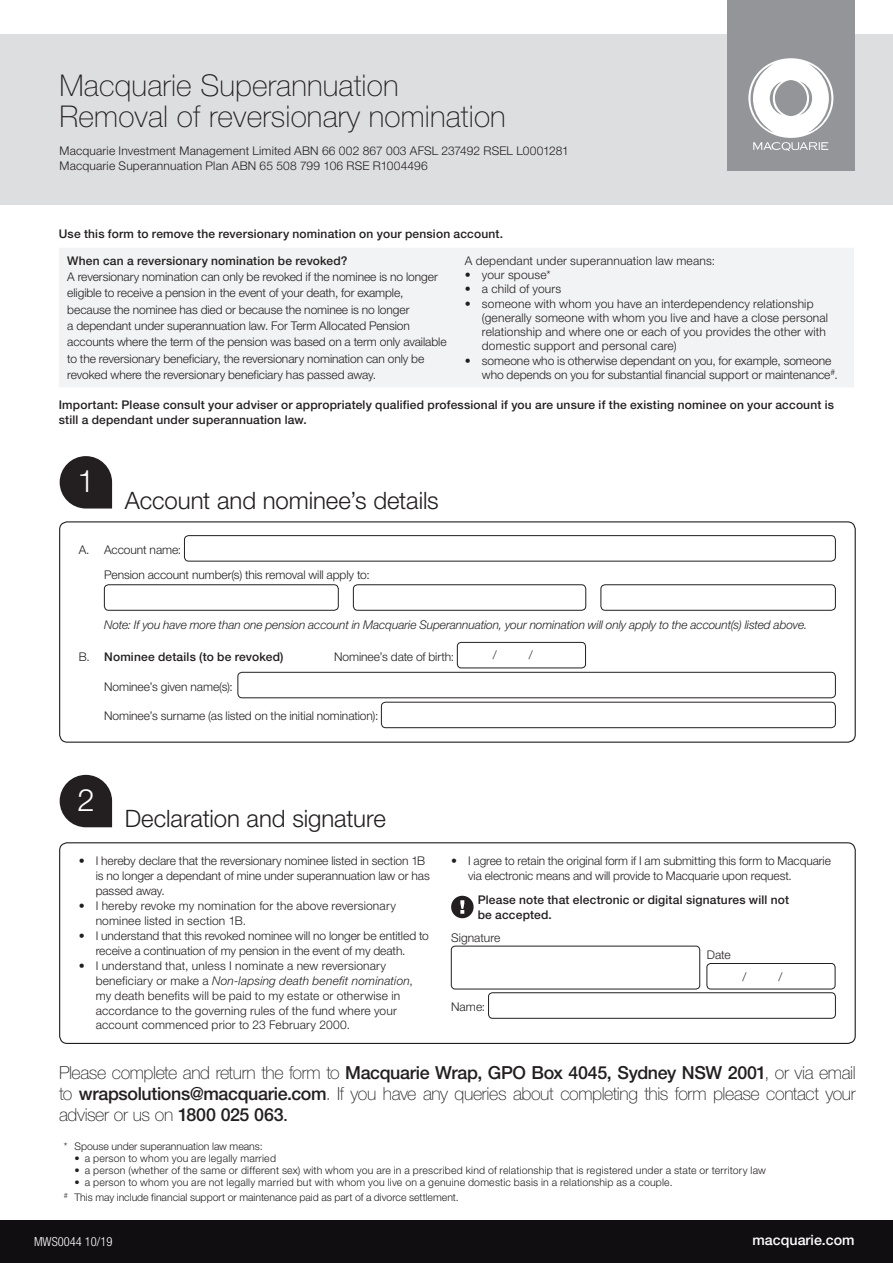
<style>
.page{position:relative;width:893px;height:1263px;background:#fff}
.page>*{position:absolute;margin:0;border:0;box-sizing:border-box;transform-origin:0 0}
.t1{font:300 30.9px "Helvetica Neue LT Std";color:#fff}
.t2{font:100 30px/31.5px "Helvetica Neue LT Std";letter-spacing:.005em;color:#231f20}
.t3{font:300 24px "Helvetica Neue LT Std";letter-spacing:-.005em;color:#231f20}
.t4{font:100 18px/21px "Helvetica Neue LT Std";letter-spacing:-.025em;color:#231f20;text-align:justify}
.t5{font:500 14.25px "Helvetica Neue LT Std";color:#fff}
.t6{font:300 condensed 12.6px "Helvetica Neue LT Std";color:#fff}
.t7{font:300 12px/16.4px "Helvetica Neue LT Std";letter-spacing:-.005em;color:#231f20}
.t8{font:300 12px/14.5px "Helvetica Neue LT Std";letter-spacing:.015em;color:#231f20}
.t9{font:500 12px/15px "Helvetica Neue LT Std";letter-spacing:.015em;color:#231f20}
.t10{font:italic 300 12px "Helvetica Neue LT Std";letter-spacing:-.005em;color:#231f20}
.t11{font:300 10.5px/15px "Helvetica Neue LT Std";letter-spacing:.015em;color:#231f20}
.s1{font-weight:300}
.s2{font-style:italic}
.s3{font-weight:500}
.s4{font-weight:400}
</style>
<div class="page">
<div style="left:0;top:34px;width:893px;height:170px;background:#dddee0"></div>
<div style="left:727px;top:0;width:128px;height:170px;background:#939598"></div>
<svg style="left:748px;top:58px;width:85px;height:93px"></svg>
<div style="left:59px;top:521px;width:797px;height:222px;border:1px solid #231f20;border-radius:8px"></div>
<svg style="left:60px;top:456px;width:52px;height:52px;background:#454142"></svg>
<div style="left:184px;top:535px;width:652px;height:26px;border:1px solid #231f20;border-radius:4px"></div>
<div style="left:104px;top:585px;width:234px;height:25px;border:1px solid #231f20;border-radius:4px"></div>
<div style="left:353px;top:585px;width:233px;height:25px;border:1px solid #231f20;border-radius:4px"></div>
<div style="left:601px;top:585px;width:235px;height:25px;border:1px solid #231f20;border-radius:4px"></div>
<div style="left:457px;top:642px;width:129px;height:26px;border:1px solid #231f20;border-radius:4px"></div>
<div style="left:238px;top:672px;width:598px;height:26px;border:1px solid #231f20;border-radius:4px"></div>
<div style="left:381px;top:702px;width:455px;height:26px;border:1px solid #231f20;border-radius:4px"></div>
<div style="left:59px;top:248px;width:795px;height:139px;background:#f2f3f4"></div>
<div style="left:59px;top:842px;width:797px;height:202px;border:1px solid #231f20;border-radius:8px"></div>
<svg style="left:60px;top:775px;width:52px;height:52px;background:#444142"></svg>
<div style="left:0;top:1220px;width:893px;height:43px;background:#110e11"></div>
<div style="left:451px;top:896px;width:23px;height:22px;background:#231f20;border-radius:50%"></div>
<svg style="left:460px;top:900px;width:4px;height:14px"></svg>
<div style="left:451px;top:946px;width:249px;height:43px;border:1px solid #231f20;border-radius:4px"></div>
<div style="left:707px;top:963px;width:128px;height:26px;border:1px solid #231f20;border-radius:4px"></div>
<div style="left:488px;top:992px;width:348px;height:26px;border:1px solid #231f20;border-radius:4px"></div>
<h2 class="t2" style="left:60px;top:69px;width:448px">Macquarie Superannuation<br>Removal of reversionary nomination</h2>
<p class="t8" style="left:60px;top:143px;width:511px;line-height:15px">Macquarie Investment Management Limited ABN 66 002 867 003 AFSL 237492 RSEL L0001281<br>Macquarie Superannuation Plan ABN 65 508 799 106 RSE R1004496</p>
<p class="t9" style="left:59px;top:226px;width:446px">Use this form to remove the reversionary nomination on your pension account.</p>
<p class="t9" style="left:67px;top:253px;width:282px">When can a reversionary nomination be revoked?</p>
<p class="t7" style="left:67px;top:268px;width:381px">A reversionary nomination can only be revoked if the nominee is no longer eligible to receive a pension in the event of your death, for example, because the nominee has died or because the nominee is no longer<br>a dependant under superannuation law. For Term Allocated Pension accounts where the term of the pension was based on a term only available to the reversionary beneficiary, the reversionary nomination can only be revoked where the reversionary beneficiary has passed away.</p>
<p class="t8" style="left:465px;top:253px;width:252px">A dependant under superannuation law means:</p>
<p class="t8" style="left:465px;top:267px;width:87px">• your spouse*</p>
<p class="t8" style="left:465px;top:282px;width:98px">• a child of yours</p>
<p class="t8" style="left:482px;top:296px;width:348px;text-indent:-17px">• someone with whom you have an interdependency relationship (generally someone with whom you live and have a close personal relationship and where one or each of you provides the other with domestic support and personal care)</p>
<p class="t7" style="left:482px;top:353px;width:358px;line-height:14.2px;text-indent:-17px">• someone who is otherwise dependant on you, for example, someone who depends on you for substantial financial support or maintenance<sup>#</sup>.</p>
<p class="t9" style="left:59px;top:397px;width:777px">Important: Please consult your adviser or appropriately qualified professional if you are unsure if the existing nominee on your account is still a dependant under superannuation law.</p>
<h1 class="t1" style="left:78px;top:462px;width:19px">1</h1>
<h3 class="t3" style="left:125px;top:485px;width:315px">Account and nominee’s details</h3>
<p class="t7" style="left:104px;top:536px;width:267px;line-height:25.7px;text-indent:-26px">A. Account name:<br>Pension account number(s) this removal will apply to:</p>
<p class="t10" style="left:104px;top:617px;width:705px">Note: If you have more than one pension account in Macquarie Superannuation, your nomination will only apply to the account(s) listed above.</p>
<p class="t9" style="left:79px;top:649px;width:206px"><span class="s1">B.</span> Nominee details (to be revoked)</p>
<p class="t7" style="left:334px;top:648px;width:122px">Nominee’s date of birth:</p>
<p class="t7" style="left:493px;top:647px;width:5px">/</p>
<p class="t7" style="left:529px;top:647px;width:5px">/</p>
<p class="t7" style="left:104px;top:678px;width:130px">Nominee’s given name(s):</p>
<p class="t7" style="left:104px;top:708px;width:276px">Nominee’s surname (as listed on the initial nomination):</p>
<h1 class="t1" style="left:78px;top:781px;width:19px">2</h1>
<h3 class="t3" style="left:125px;top:804px;width:262px">Declaration and signature</h3>
<p class="t7" style="left:96px;top:853px;width:336px;line-height:15px;text-indent:-17px">• I hereby declare that the reversionary nominee listed in section 1B is no longer a dependant of mine under superannuation law or has passed away.</p>
<p class="t8" style="left:96px;top:898px;width:302px;line-height:15px;text-indent:-17px">• I hereby revoke my nomination for the above reversionary nominee listed in section 1B.</p>
<p class="t7" style="left:79px;top:928px;width:352px;line-height:15px;text-align:center">• I understand that this revoked nominee will no longer be entitled to receive a continuation of my pension in the event of my death.</p>
<p class="t8" style="left:96px;top:958px;width:319px;text-indent:-17px">• I understand that, unless I nominate a new reversionary beneficiary or make a <span class="s2">Non-lapsing death benefit nomination</span>, my death benefits will be paid to my estate or otherwise in accordance to the governing rules of the fund where your account commenced prior to 23 February 2000.</p>
<p class="t7" style="left:468px;top:853px;width:364px;line-height:15px;text-indent:-17px">• I agree to retain the original form if I am submitting this form to Macquarie via electronic means and will provide to Macquarie upon request.</p>
<p class="t9" style="left:478px;top:892px;width:313px">Please note that electronic or digital signatures will not be accepted.</p>
<p class="t7" style="left:451px;top:930px;width:51px">Signature</p>
<p class="t7" style="left:707px;top:947px;width:26px">Date</p>
<p class="t7" style="left:742px;top:968px;width:5px">/</p>
<p class="t7" style="left:778px;top:968px;width:5px">/</p>
<p class="t7" style="left:451px;top:998px;width:36px">Name:</p>
<h3 class="t4" style="left:59px;top:1062px;width:798px">Please complete and return the form to <span class="s3">Macquarie Wrap, GPO Box 4045, Sydney NSW 2001</span>, or via email to <span class="s3">wrapsolutions@macquarie.com</span>. If you have any queries about completing this form please contact your adviser or us on <span class="s3">1800 025 063</span><span class="s4">.</span></h3>
<p class="t11" style="left:64px;top:1138px;width:200px">* Spouse under superannuation law means:</p>
<p class="t11" style="left:74px;top:1150px;width:203px">• a person to whom you are legally married</p>
<p class="t11" style="left:74px;top:1162px;width:693px">• a person (whether of the same or different sex) with whom you are in a prescribed kind of relationship that is registered under a state or territory law</p>
<p class="t11" style="left:64px;top:1174px;width:610px;text-indent:11px">• a person to whom you are not legally married but with whom you live on a genuine domestic basis in a relationship as a couple. <sup>#</sup> This may include financial support or maintenance paid as part of a divorce settlement.</p>
<p class="t6" style="left:34px;top:1234px;width:80px">MWS0044 10/19</p>
<p class="t5" style="left:752px;top:1232px;width:104px">macquarie.com</p>
</div>
